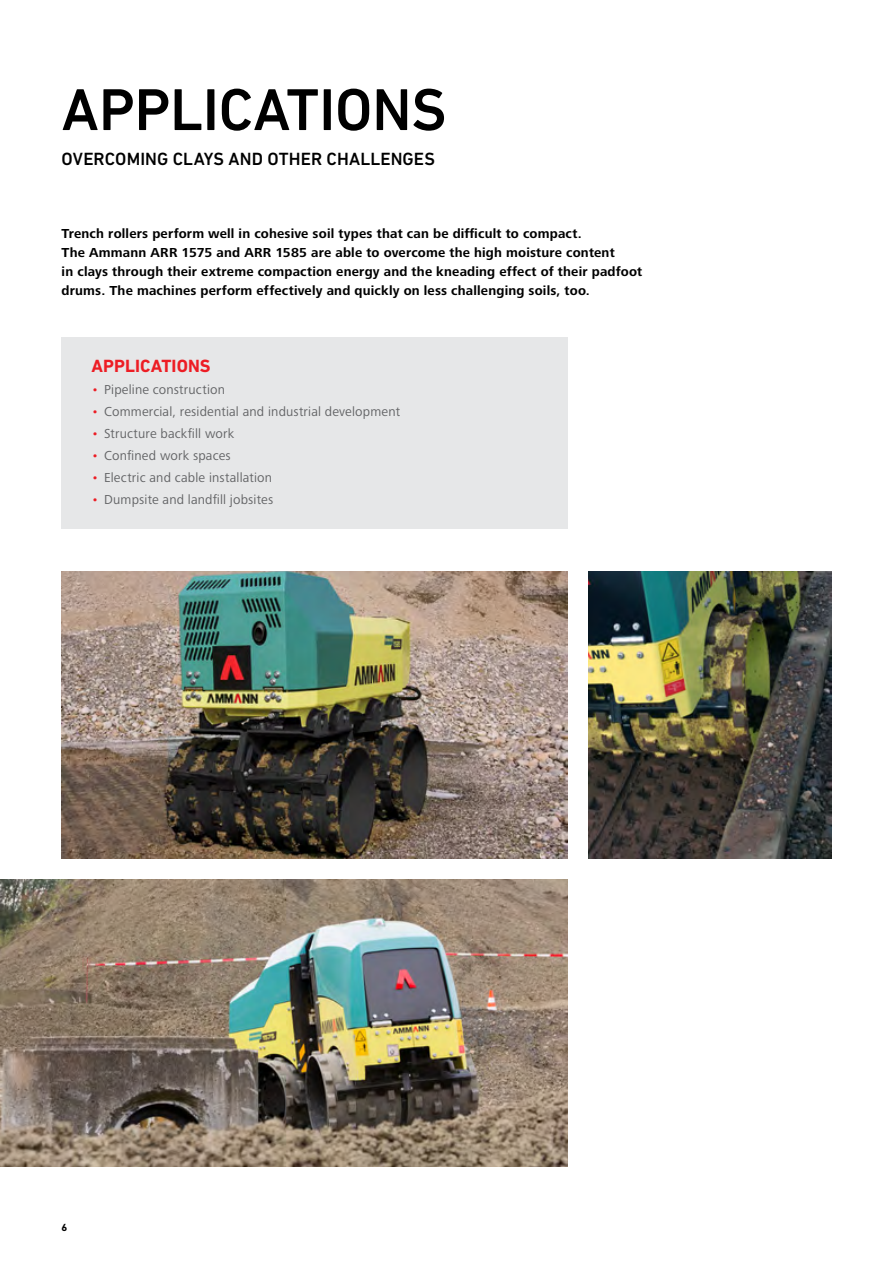
<style>
.page{position:relative;width:893px;height:1263px;background:#fff}
.page>*{position:absolute;margin:0;border:0;box-sizing:border-box;transform-origin:0 0}
.t1{font:500 60px "DIN Next LT Pro";letter-spacing:-.005em;color:#000}
.t2{font:500 18px "DIN Next LT Pro";letter-spacing:.005em;color:#000}
.t3{font:700 18px "DIN Next LT Pro";letter-spacing:.005em;color:#ed1d24}
.t4{font:700 13.5px/18.8px "Frutiger Next LTW1 G";letter-spacing:.015em;color:#000}
.t5{font:13.5px "Frutiger Next LTW1 G";letter-spacing:.015em;color:#636466}
.t6{font:700 10.5px "DIN Next LT Pro";color:#000}
.s1{color:#ed1d24}
</style>
<div class="page">
<div style="left:62px;top:337px;width:506px;height:192px;background:#e6e7e8"></div>
<img style="left:0;top:880px;width:568px;height:287px">
<img style="left:62px;top:572px;width:506px;height:287px">
<img style="left:589px;top:572px;width:242px;height:287px">
<h1 class="t1" style="left:62px;top:75px;width:386px">APPLICATIONS</h1>
<h2 class="t2" style="left:62px;top:148px;width:375px">OVERCOMING CLAYS AND OTHER CHALLENGES</h2>
<p class="t4" style="left:62px;top:225px;width:582px">Trench rollers perform well in cohesive soil types that can be difficult to compact.<br>The Ammann ARR 1575 and ARR 1585 are able to overcome the high moisture content<br>in clays through their extreme compaction energy and the kneading effect of their padfoot drums. The machines perform effectively and quickly on less challenging soils, too.</p>
<h2 class="t3" style="left:91px;top:355px;width:121px">APPLICATIONS</h2>
<p class="t5" style="left:91px;top:382px;width:135px"><span class="s1">•</span> Pipeline construction</p>
<p class="t5" style="left:91px;top:403px;width:310px"><span class="s1">•</span> Commercial, residential and industrial development</p>
<p class="t5" style="left:91px;top:425px;width:144px"><span class="s1">•</span> Structure backfill work</p>
<p class="t5" style="left:91px;top:447px;width:141px"><span class="s1">•</span> Confined work spaces</p>
<p class="t5" style="left:91px;top:469px;width:182px"><span class="s1">•</span> Electric and cable installation</p>
<p class="t5" style="left:91px;top:491px;width:183px"><span class="s1">•</span> Dumpsite and landfill jobsites</p>
<p class="t6" style="left:62px;top:1221px;width:7px">6</p>
</div>
